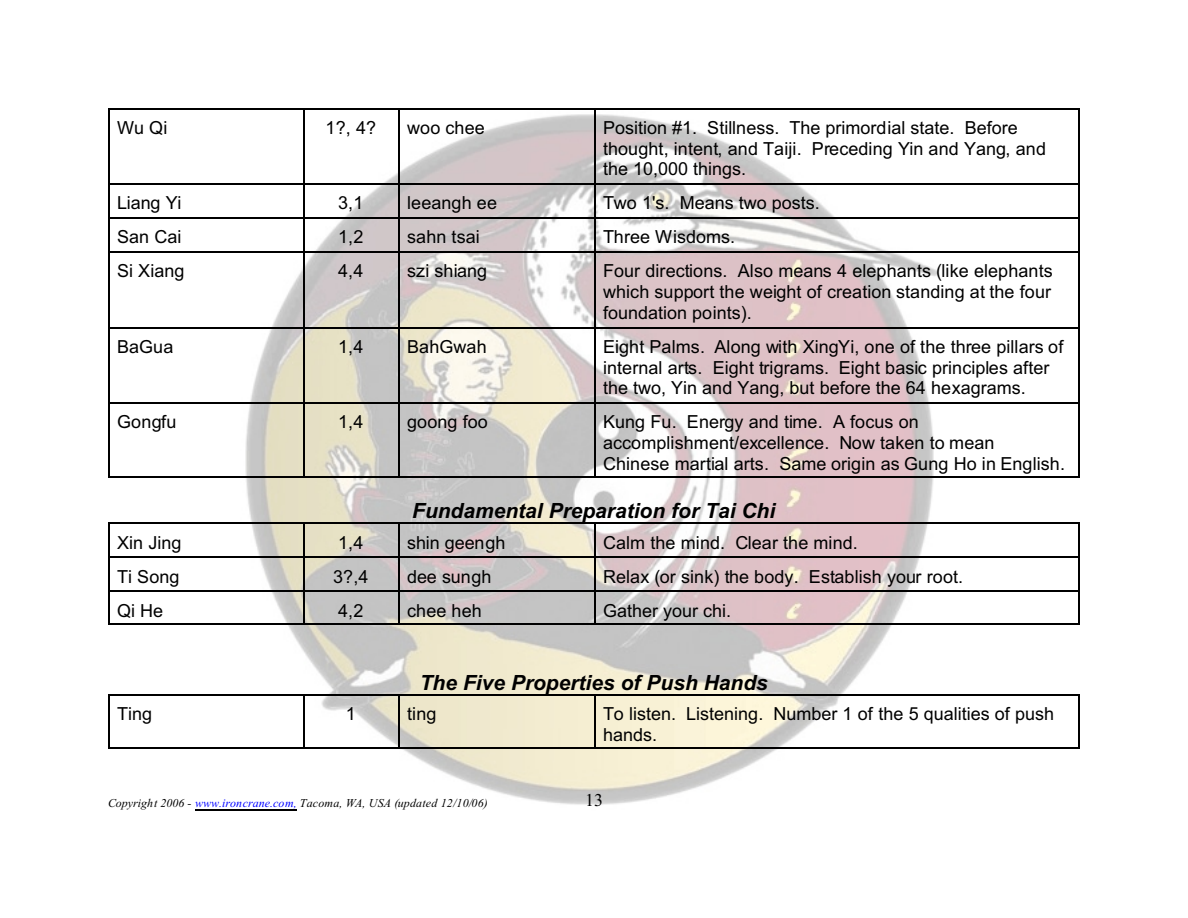
<style>
.page{position:relative;width:1188px;height:918px;background:#fff}
.page>*{position:absolute;margin:0;border:0;box-sizing:border-box;transform-origin:0 0}
.t1{font:italic 700 21px "Arial";color:#000}
.t2{font:18px/20.7px "Arial";letter-spacing:.005em;color:#000}
.t3{font:18px "Times New Roman";color:#000}
.t4{font:italic 12px "Times New Roman";color:#000}
.s1{color:#00f}
</style>
<div class="page">
<img style="left:240px;top:110px;width:707px;height:695px">
<hr style="left:195px;top:809px;width:102px;height:1px;background:#000">
<hr style="left:108px;top:108px;width:1px;height:75px;background:#000">
<hr style="left:108px;top:108px;width:196px;height:1px;background:#000">
<hr style="left:304px;top:108px;width:1px;height:75px;background:#000">
<hr style="left:304px;top:108px;width:94px;height:1px;background:#000">
<hr style="left:398px;top:108px;width:2px;height:75px;background:#000">
<hr style="left:398px;top:108px;width:196px;height:1px;background:#000">
<hr style="left:594px;top:108px;width:1px;height:75px;background:#000">
<hr style="left:1079px;top:108px;width:1px;height:75px;background:#000">
<hr style="left:594px;top:108px;width:486px;height:1px;background:#000">
<hr style="left:108px;top:183px;width:1px;height:34px;background:#000">
<hr style="left:108px;top:183px;width:196px;height:2px;background:#000">
<hr style="left:304px;top:183px;width:1px;height:34px;background:#000">
<hr style="left:304px;top:183px;width:94px;height:2px;background:#000">
<hr style="left:398px;top:183px;width:2px;height:34px;background:#000">
<hr style="left:398px;top:183px;width:196px;height:2px;background:#000">
<hr style="left:594px;top:183px;width:1px;height:34px;background:#000">
<hr style="left:1079px;top:183px;width:1px;height:34px;background:#000">
<hr style="left:594px;top:183px;width:486px;height:2px;background:#000">
<hr style="left:108px;top:217px;width:1px;height:34px;background:#000">
<hr style="left:108px;top:217px;width:196px;height:2px;background:#000">
<hr style="left:304px;top:217px;width:1px;height:34px;background:#000">
<hr style="left:304px;top:217px;width:94px;height:2px;background:#000">
<hr style="left:398px;top:217px;width:2px;height:34px;background:#000">
<hr style="left:398px;top:217px;width:196px;height:2px;background:#000">
<hr style="left:594px;top:217px;width:1px;height:34px;background:#000">
<hr style="left:1079px;top:217px;width:1px;height:34px;background:#000">
<hr style="left:594px;top:217px;width:486px;height:2px;background:#000">
<hr style="left:108px;top:251px;width:1px;height:76px;background:#000">
<hr style="left:108px;top:251px;width:196px;height:2px;background:#000">
<hr style="left:304px;top:251px;width:1px;height:76px;background:#000">
<hr style="left:304px;top:251px;width:94px;height:2px;background:#000">
<hr style="left:398px;top:251px;width:2px;height:76px;background:#000">
<hr style="left:398px;top:251px;width:196px;height:2px;background:#000">
<hr style="left:594px;top:251px;width:1px;height:76px;background:#000">
<hr style="left:1079px;top:251px;width:1px;height:76px;background:#000">
<hr style="left:594px;top:251px;width:486px;height:2px;background:#000">
<hr style="left:108px;top:327px;width:1px;height:75px;background:#000">
<hr style="left:108px;top:327px;width:196px;height:1px;background:#000">
<hr style="left:304px;top:327px;width:1px;height:75px;background:#000">
<hr style="left:304px;top:327px;width:94px;height:1px;background:#000">
<hr style="left:398px;top:327px;width:2px;height:75px;background:#000">
<hr style="left:398px;top:327px;width:196px;height:1px;background:#000">
<hr style="left:594px;top:327px;width:1px;height:75px;background:#000">
<hr style="left:1079px;top:327px;width:1px;height:75px;background:#000">
<hr style="left:594px;top:327px;width:486px;height:1px;background:#000">
<hr style="left:108px;top:402px;width:1px;height:76px;background:#000">
<hr style="left:108px;top:402px;width:196px;height:2px;background:#000">
<hr style="left:108px;top:476px;width:196px;height:2px;background:#000">
<hr style="left:304px;top:402px;width:1px;height:76px;background:#000">
<hr style="left:304px;top:402px;width:94px;height:2px;background:#000">
<hr style="left:304px;top:476px;width:94px;height:2px;background:#000">
<hr style="left:398px;top:402px;width:2px;height:76px;background:#000">
<hr style="left:398px;top:402px;width:196px;height:2px;background:#000">
<hr style="left:398px;top:476px;width:196px;height:2px;background:#000">
<hr style="left:594px;top:402px;width:1px;height:76px;background:#000">
<hr style="left:1079px;top:402px;width:1px;height:76px;background:#000">
<hr style="left:594px;top:402px;width:486px;height:2px;background:#000">
<hr style="left:594px;top:476px;width:486px;height:2px;background:#000">
<hr style="left:108px;top:523px;width:1px;height:34px;background:#000">
<hr style="left:108px;top:523px;width:196px;height:1px;background:#000">
<hr style="left:304px;top:523px;width:1px;height:34px;background:#000">
<hr style="left:304px;top:523px;width:94px;height:1px;background:#000">
<hr style="left:398px;top:523px;width:2px;height:34px;background:#000">
<hr style="left:398px;top:523px;width:196px;height:1px;background:#000">
<hr style="left:594px;top:523px;width:1px;height:34px;background:#000">
<hr style="left:1079px;top:523px;width:1px;height:34px;background:#000">
<hr style="left:594px;top:523px;width:486px;height:1px;background:#000">
<hr style="left:108px;top:557px;width:1px;height:34px;background:#000">
<hr style="left:108px;top:557px;width:196px;height:1px;background:#000">
<hr style="left:304px;top:557px;width:1px;height:34px;background:#000">
<hr style="left:304px;top:557px;width:94px;height:1px;background:#000">
<hr style="left:398px;top:557px;width:2px;height:34px;background:#000">
<hr style="left:398px;top:557px;width:196px;height:1px;background:#000">
<hr style="left:594px;top:557px;width:1px;height:34px;background:#000">
<hr style="left:1079px;top:557px;width:1px;height:34px;background:#000">
<hr style="left:594px;top:557px;width:486px;height:1px;background:#000">
<hr style="left:108px;top:591px;width:1px;height:34px;background:#000">
<hr style="left:108px;top:591px;width:196px;height:1px;background:#000">
<hr style="left:108px;top:623px;width:196px;height:2px;background:#000">
<hr style="left:304px;top:591px;width:1px;height:34px;background:#000">
<hr style="left:304px;top:591px;width:94px;height:1px;background:#000">
<hr style="left:304px;top:623px;width:94px;height:2px;background:#000">
<hr style="left:398px;top:591px;width:2px;height:34px;background:#000">
<hr style="left:398px;top:591px;width:196px;height:1px;background:#000">
<hr style="left:398px;top:623px;width:196px;height:2px;background:#000">
<hr style="left:594px;top:591px;width:1px;height:34px;background:#000">
<hr style="left:1079px;top:591px;width:1px;height:34px;background:#000">
<hr style="left:594px;top:591px;width:486px;height:1px;background:#000">
<hr style="left:594px;top:623px;width:486px;height:2px;background:#000">
<hr style="left:108px;top:694px;width:1px;height:55px;background:#000">
<hr style="left:108px;top:694px;width:196px;height:1px;background:#000">
<hr style="left:108px;top:747px;width:196px;height:2px;background:#000">
<hr style="left:304px;top:694px;width:1px;height:55px;background:#000">
<hr style="left:304px;top:694px;width:94px;height:1px;background:#000">
<hr style="left:304px;top:747px;width:94px;height:2px;background:#000">
<hr style="left:398px;top:694px;width:2px;height:55px;background:#000">
<hr style="left:398px;top:694px;width:196px;height:1px;background:#000">
<hr style="left:398px;top:747px;width:196px;height:2px;background:#000">
<hr style="left:594px;top:694px;width:1px;height:55px;background:#000">
<hr style="left:1079px;top:694px;width:1px;height:55px;background:#000">
<hr style="left:594px;top:694px;width:486px;height:1px;background:#000">
<hr style="left:594px;top:747px;width:486px;height:2px;background:#000">
<p class="t2" style="left:117px;top:119px;width:52px">Wu Qi</p>
<p class="t2" style="left:326px;top:119px;width:52px">1?, 4?</p>
<p class="t2" style="left:407px;top:119px;width:79px">woo chee</p>
<p class="t2" style="left:603px;top:119px;width:445px">Position #1. Stillness. The primordial state. Before thought, intent, and Taiji. Preceding Yin and Yang, and the 10,000 things.</p>
<p class="t2" style="left:117px;top:194px;width:66px">Liang Yi</p>
<p class="t2" style="left:338px;top:194px;width:27px">3,1</p>
<p class="t2" style="left:407px;top:194px;width:91px">leeangh ee</p>
<p class="t2" style="left:603px;top:194px;width:218px">Two 1's. Means two posts.</p>
<p class="t2" style="left:117px;top:228px;width:66px">San Cai</p>
<p class="t2" style="left:338px;top:228px;width:27px">1,2</p>
<p class="t2" style="left:407px;top:228px;width:74px">sahn tsai</p>
<p class="t2" style="left:603px;top:228px;width:134px">Three Wisdoms.</p>
<p class="t2" style="left:117px;top:262px;width:69px">Si Xiang</p>
<p class="t2" style="left:338px;top:262px;width:27px">4,4</p>
<p class="t2" style="left:407px;top:262px;width:82px">szi shiang</p>
<p class="t2" style="left:603px;top:262px;width:451px;text-align:justify">Four directions. Also means 4 elephants (like elephants which support the weight of creation standing at the four foundation points).</p>
<p class="t2" style="left:117px;top:338px;width:58px">BaGua</p>
<p class="t2" style="left:338px;top:338px;width:27px">1,4</p>
<p class="t2" style="left:407px;top:338px;width:81px">BahGwah</p>
<p class="t2" style="left:603px;top:338px;width:462px">Eight Palms. Along with XingYi, one of the three pillars of internal arts. Eight trigrams. Eight basic principles after the two, Yin and Yang, but before the 64 hexagrams.</p>
<p class="t2" style="left:117px;top:413px;width:61px">Gongfu</p>
<p class="t2" style="left:338px;top:413px;width:27px">1,4</p>
<p class="t2" style="left:407px;top:413px;width:82px">goong foo</p>
<p class="t2" style="left:603px;top:413px;width:464px">Kung Fu. Energy and time. A focus on accomplishment/excellence. Now taken to mean<br>Chinese martial arts. Same origin as Gung Ho in English.</p>
<p class="t1" style="left:412px;top:503px;width:365px">Fundamental Preparation for Tai Chi</p>
<p class="t2" style="left:117px;top:534px;width:66px">Xin Jing</p>
<p class="t2" style="left:338px;top:534px;width:27px">1,4</p>
<p class="t2" style="left:407px;top:534px;width:100px">shin geengh</p>
<p class="t2" style="left:603px;top:534px;width:256px">Calm the mind. Clear the mind.</p>
<p class="t2" style="left:117px;top:568px;width:64px">Ti Song</p>
<p class="t2" style="left:333px;top:568px;width:37px">3?,4</p>
<p class="t2" style="left:407px;top:568px;width:86px">dee sungh</p>
<p class="t2" style="left:603px;top:568px;width:362px">Relax (or sink) the body. Establish your root.</p>
<p class="t2" style="left:117px;top:602px;width:48px">Qi He</p>
<p class="t2" style="left:338px;top:602px;width:27px">4,2</p>
<p class="t2" style="left:407px;top:602px;width:76px">chee heh</p>
<p class="t2" style="left:603px;top:602px;width:130px">Gather your chi.</p>
<p class="t1" style="left:420px;top:674px;width:350px">The Five Properties of Push Hands</p>
<p class="t2" style="left:117px;top:705px;width:37px">Ting</p>
<p class="t2" style="left:346px;top:705px;width:12px">1</p>
<p class="t2" style="left:407px;top:705px;width:31px">ting</p>
<p class="t2" style="left:603px;top:705px;width:453px">To listen. Listening. Number 1 of the 5 qualities of push hands.</p>
<p class="t4" style="left:108px;top:799px;width:381px">Copyright 2006 - <span class="s1">www.ironcrane.com,</span> Tacoma, WA, USA (updated 12/10/06)</p>
<p class="t3" style="left:585px;top:794px;width:19px">13</p>
</div>
